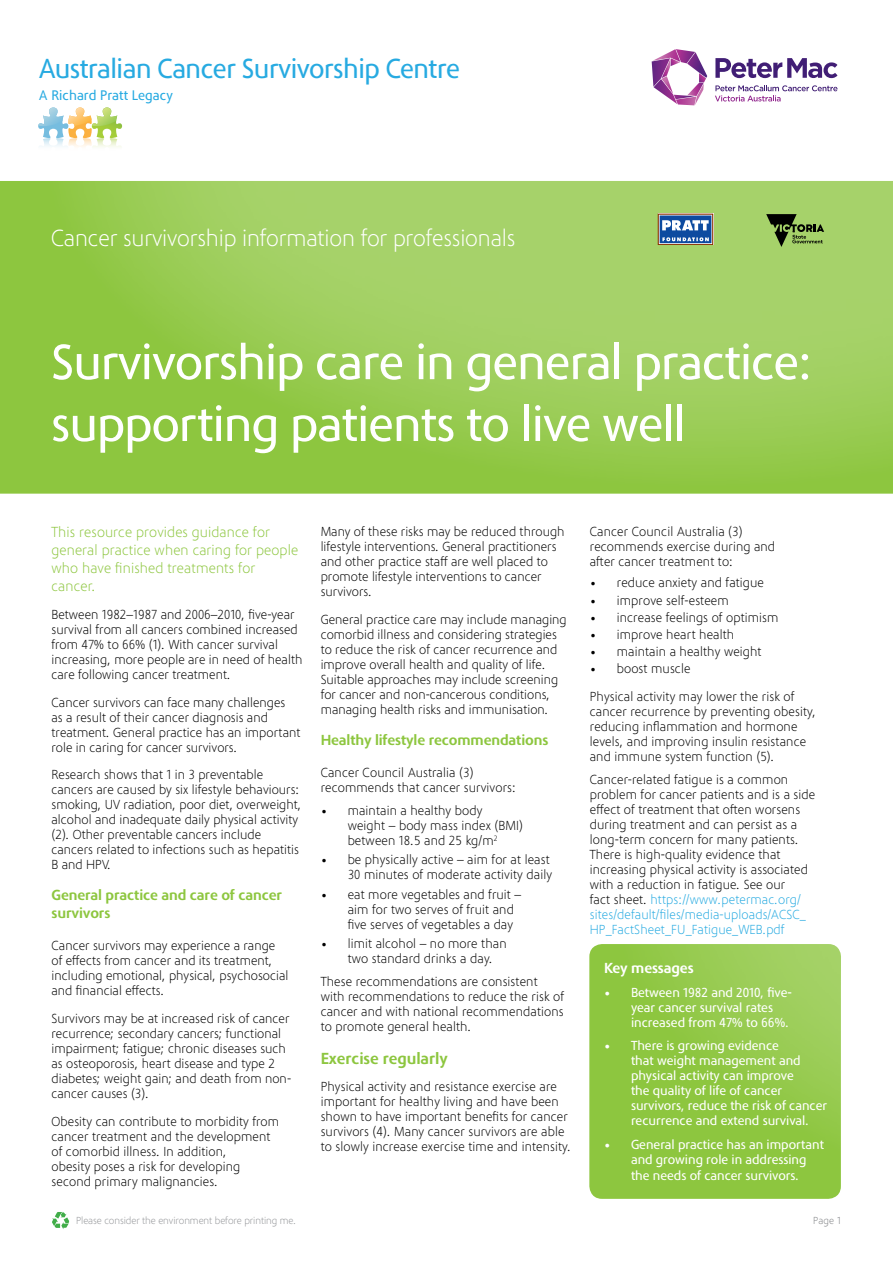
<style>
.page{position:relative;width:893px;height:1263px;background:#fff}
.page>*{position:absolute;margin:0;border:0;box-sizing:border-box;transform-origin:0 0}
.t1{font:51px/61.8px "Phoenica";letter-spacing:-.02em;color:#fff}
.t2{font:28.35px "Phoenica";letter-spacing:-.02em;color:#27aae1}
.t3{font:300 24px "Phoenica";letter-spacing:-.02em;color:#fff}
.t4{font:700 16.5px "Phoenica";letter-spacing:-.005em;color:#8dc63f}
.t5{font:300 15px/18px "Phoenica";letter-spacing:-.005em;color:#8dc63f}
.t6{font:700 15px/18px "Phoenica";letter-spacing:-.01em;color:#8dc63f}
.t7{font:700 15px "Phoenica";letter-spacing:-.01em;color:#fff}
.t8{font:14.25px "Phoenica";color:#27aae1}
.t9{font:300 13.5px/15px "Phoenica";letter-spacing:-.005em;color:#000}
.t10{font:13.5px/15px "Phoenica";letter-spacing:-.005em;color:#fff}
.t11{font:300 10.5px "Phoenica";letter-spacing:-.02em;color:#939598}
.t12{font:300 10.5px "Phoenica";color:#808285}
.s1{color:#27aae1}
</style>
<div class="page">
<div style="left:0;top:181px;width:893px;height:313px;background:#8dc63f"></div>
<svg style="left:44px;top:181px;width:849px;height:307px;background:#9bcc58"></svg>
<svg style="left:715px;top:58px;width:122px;height:20px"></svg>
<svg style="left:715px;top:85px;width:122px;height:17px"></svg>
<svg style="left:652px;top:49px;width:55px;height:56px"></svg>
<svg style="left:766px;top:214px;width:58px;height:33px;background:#6e8b46"></svg>
<div style="left:658px;top:213px;width:55px;height:32px;background:#d3b1a0"></div>
<svg style="left:658px;top:214px;width:55px;height:31px;background:#6381b0"></svg>
<svg style="left:38px;top:107px;width:84px;height:40px"></svg>
<div style="left:589px;top:944px;width:252px;height:255px;background:#8dc63f;border-radius:13px"></div>
<svg style="left:611px;top:944px;width:230px;height:255px"></svg>
<svg style="left:52px;top:1212px;width:17px;height:17px"></svg>
<h2 class="t2" style="left:38px;top:53px;width:423px">Australian Cancer Survivorship Centre</h2>
<p class="t8" style="left:39px;top:87px;width:135px">A Richard Pratt Legacy</p>
<h3 class="t3" style="left:51px;top:225px;width:466px">Cancer survivorship information for professionals</h3>
<h1 class="t1" style="left:51px;top:332px;width:762px">Survivorship care in general practice: supporting patients to live well</h1>
<p class="t5" style="left:52px;top:523px;width:248px">This resource provides guidance for general practice when caring for people who have finished treatments for cancer.</p>
<p class="t9" style="left:52px;top:607px;width:253px">Between 1982–1987 and 2006–2010, five-year survival from all cancers combined increased from 47% to 66% (1). With cancer survival increasing, more people are in need of health care following cancer treatment.</p>
<p class="t9" style="left:52px;top:695px;width:251px">Cancer survivors can face many challenges<br>as a result of their cancer diagnosis and treatment. General practice has an important role in caring for cancer survivors.</p>
<p class="t9" style="left:52px;top:768px;width:252px">Research shows that 1 in 3 preventable cancers are caused by six lifestyle behaviours: smoking, UV radiation, poor diet, overweight, alcohol and inadequate daily physical activity (2). Other preventable cancers include cancers related to infections such as hepatitis B and HPV.</p>
<p class="t6" style="left:52px;top:886px;width:232px">General practice and care of cancer survivors</p>
<p class="t9" style="left:52px;top:938px;width:239px">Cancer survivors may experience a range of effects from cancer and its treatment, including emotional, physical, psychosocial and financial effects.</p>
<p class="t9" style="left:52px;top:1011px;width:241px">Survivors may be at increased risk of cancer recurrence; secondary cancers; functional impairment; fatigue; chronic diseases such as osteoporosis, heart disease and type 2 diabetes; weight gain; and death from non&shy;cancer causes (3).</p>
<p class="t9" style="left:52px;top:1114px;width:229px">Obesity can contribute to morbidity from cancer treatment and the development of comorbid illness. In addition,<br>obesity poses a risk for developing second primary malignancies.</p>
<p class="t9" style="left:321px;top:524px;width:246px">Many of these risks may be reduced through lifestyle interventions. General practitioners and other practice staff are well placed to promote lifestyle interventions to cancer survivors.</p>
<p class="t9" style="left:321px;top:612px;width:248px">General practice care may include managing comorbid illness and considering strategies to reduce the risk of cancer recurrence and improve overall health and quality of life.<br>Suitable approaches may include screening for cancer and non-cancerous conditions, managing health risks and immunisation.</p>
<p class="t6" style="left:321px;top:731px;width:229px">Healthy lifestyle recommendations</p>
<p class="t9" style="left:321px;top:765px;width:197px">Cancer Council Australia (3) recommends that cancer survivors:</p>
<p class="t9" style="left:348px;top:803px;width:177px;text-indent:-27px">• maintain a healthy body weight – body mass index (BMI) between 18.5 and 25 kg/m<sup>2</sup></p>
<p class="t9" style="left:321px;top:852px;width:233px;text-align:right">• be physically active – aim for at least<br>30 minutes of moderate activity daily</p>
<p class="t9" style="left:348px;top:887px;width:175px;text-indent:-27px">• eat more vegetables and fruit – aim for two serves of fruit and five serves of vegetables a day</p>
<p class="t9" style="left:348px;top:936px;width:161px;text-indent:-27px">• limit alcohol – no more than two standard drinks a day.</p>
<p class="t9" style="left:321px;top:974px;width:245px">These recommendations are consistent with recommendations to reduce the risk of cancer and with national recommendations to promote general health.</p>
<p class="t4" style="left:321px;top:1048px;width:129px">Exercise regularly</p>
<p class="t9" style="left:321px;top:1080px;width:252px">Physical activity and resistance exercise are important for healthy living and have been shown to have important benefits for cancer survivors (4). Many cancer survivors are able to slowly increase exercise time and intensity.</p>
<p class="t9" style="left:590px;top:524px;width:187px">Cancer Council Australia (3) recommends exercise during and after cancer treatment to:</p>
<p class="t9" style="left:590px;top:576px;width:176px">• reduce anxiety and fatigue</p>
<p class="t9" style="left:590px;top:593px;width:141px">• improve self-esteem</p>
<p class="t9" style="left:590px;top:610px;width:190px">• increase feelings of optimism</p>
<p class="t9" style="left:590px;top:627px;width:146px">• improve heart health</p>
<p class="t9" style="left:590px;top:644px;width:173px">• maintain a healthy weight</p>
<p class="t9" style="left:590px;top:655px;width:206px;line-height:27.8px">• boost muscle<br>Physical activity may lower the risk of</p>
<p class="t9" style="left:590px;top:704px;width:228px">cancer recurrence by preventing obesity, reducing inflammation and hormone levels, and improving insulin resistance and immune system function (5).</p>
<p class="t9" style="left:590px;top:773px;width:227px">Cancer-related fatigue is a common problem for cancer patients and is a side effect of treatment that often worsens during treatment and can persist as a long-term concern for many patients.<br>There is high-quality evidence that increasing physical activity is associated with a reduction in fatigue. See our<br>fact sheet. <span class="s1">https://www.petermac.org/ sites/default/files/media-uploads/ACSC_ HP_FactSheet_FU_Fatigue_WEB.pdf</span></p>
<p class="t7" style="left:604px;top:960px;width:91px">Key messages</p>
<p class="t10" style="left:631px;top:985px;width:162px;text-indent:-27px">• Between 1982 and 2010, five&shy;year cancer survival rates increased from 47% to 66%.</p>
<p class="t10" style="left:631px;top:1038px;width:198px;text-indent:-27px">• There is growing evidence<br>that weight management and physical activity can improve<br>the quality of life of cancer survivors, reduce the risk of cancer recurrence and extend survival.</p>
<p class="t10" style="left:631px;top:1137px;width:195px;text-indent:-27px">• General practice has an important and growing role in addressing</p>
<p class="t10" style="left:631px;top:1168px;width:170px">the needs of cancer survivors.</p>
<p class="t11" style="left:76px;top:1215px;width:222px">Please consider the environment before printing me.</p>
<p class="t12" style="left:813px;top:1215px;width:29px">Page 1</p>
</div>
